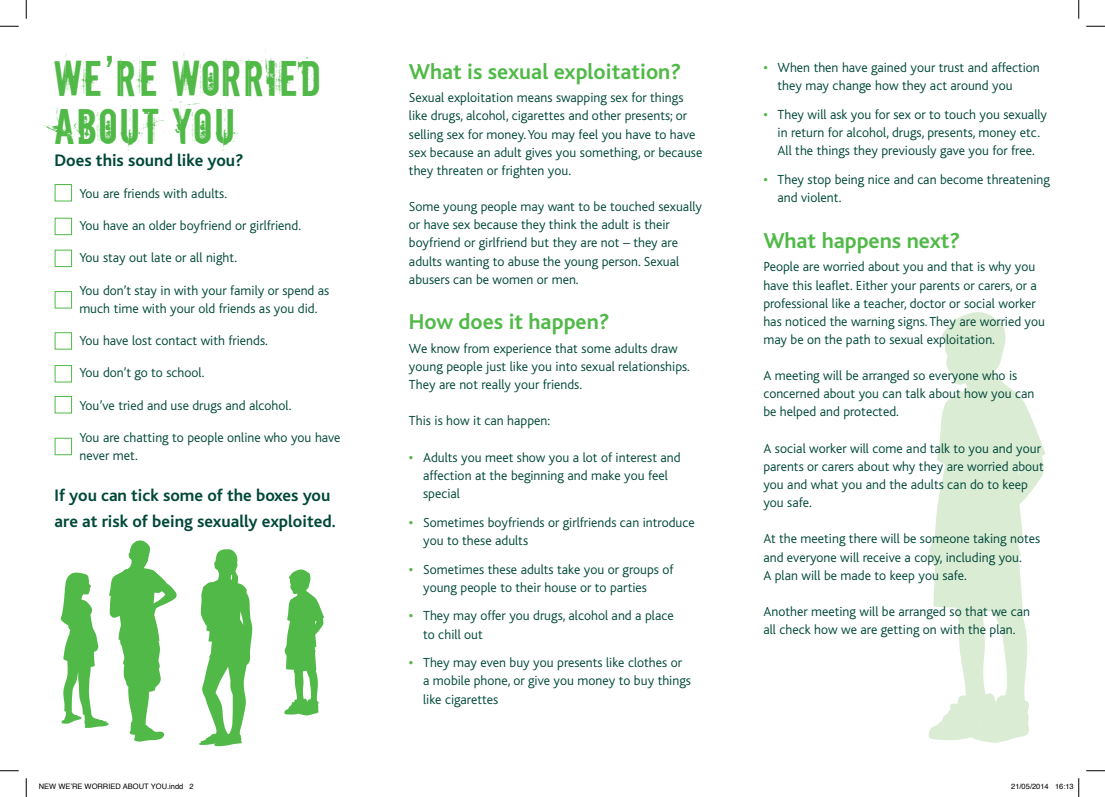
<style>
.page{position:relative;width:1105px;height:797px;background:#fff}
.page>*{position:absolute;margin:0;border:0;box-sizing:border-box;transform-origin:0 0}
.t1{font:47.5px/47.5px "Downcome";letter-spacing:.04em;color:#51b948}
.t2{font:700 22.5px "Bliss";color:#51b948}
.t3{font:700 17.5px/26.6px "Bliss";color:#004839}
.t4{font:300 13.75px/18.1px "Bliss";color:#004839}
.t5{font:7.5px "Helvetica";color:#000}
.s1{font-weight:700;color:#51b948}
</style>
<div class="page">
<img style="left:928px;top:312px;width:118px;height:431px">
<img style="left:60px;top:572px;width:44px;height:156px">
<img style="left:104px;top:540px;width:73px;height:202px">
<img style="left:199px;top:549px;width:54px;height:198px">
<img style="left:284px;top:569px;width:40px;height:147px">
<div style="left:55px;top:184px;width:17px;height:17px;border:1px solid #51b948"></div>
<div style="left:55px;top:218px;width:17px;height:17px;border:1px solid #51b948"></div>
<div style="left:55px;top:249px;width:17px;height:18px;border:1px solid #51b948"></div>
<div style="left:55px;top:291px;width:17px;height:17px;border:1px solid #51b948"></div>
<div style="left:55px;top:332px;width:17px;height:18px;border:1px solid #51b948"></div>
<div style="left:55px;top:365px;width:17px;height:17px;border:1px solid #51b948"></div>
<div style="left:55px;top:396px;width:17px;height:17px;border:1px solid #51b948"></div>
<div style="left:55px;top:438px;width:17px;height:17px;border:1px solid #51b948"></div>
<svg style="left:0;top:25px;width:19px;height:2px"></svg>
<svg style="left:1086px;top:25px;width:19px;height:2px"></svg>
<svg style="left:0;top:770px;width:19px;height:1px"></svg>
<svg style="left:1086px;top:770px;width:19px;height:1px"></svg>
<svg style="left:25px;top:0;width:2px;height:19px"></svg>
<svg style="left:25px;top:778px;width:2px;height:19px"></svg>
<svg style="left:1078px;top:0;width:1px;height:19px"></svg>
<svg style="left:1078px;top:778px;width:1px;height:19px"></svg>
<h1 class="t1" style="left:55px;top:53px;width:267px">We’re worrieD about you</h1>
<p class="t4" style="left:79px;top:184px;width:149px">You are friends with adults.</p>
<p class="t4" style="left:79px;top:216px;width:223px">You have an older boyfriend or girlfriend.</p>
<p class="t4" style="left:79px;top:249px;width:159px">You stay out late or all night.</p>
<p class="t4" style="left:79px;top:281px;width:251px">You don’t stay in with your family or spend as much time with your old friends as you did.</p>
<p class="t4" style="left:79px;top:331px;width:190px">You have lost contact with friends.</p>
<p class="t4" style="left:79px;top:364px;width:127px">You don’t go to school.</p>
<p class="t4" style="left:79px;top:396px;width:214px">You’ve tried and use drugs and alcohol.</p>
<p class="t4" style="left:79px;top:428px;width:263px">You are chatting to people online who you have never met.</p>
<p class="t3" style="left:55px;top:482px;width:283px">If you can tick some of the boxes you are at risk of being sexually exploited.</p>
<p class="t3" style="left:55px;top:148px;width:190px">Does this sound like you?</p>
<h2 class="t2" style="left:409px;top:60px;width:274px">What is sexual exploitation?</h2>
<p class="t4" style="left:409px;top:89px;width:295px">Sexual exploitation means swapping sex for things like drugs, alcohol, cigarettes and other presents; or selling sex for money. You may feel you have to have sex because an adult gives you something, or because they threaten or frighten you.</p>
<p class="t4" style="left:409px;top:198px;width:295px">Some young people may want to be touched sexually or have sex because they think the adult is their boyfriend or girlfriend but they are not – they are adults wanting to abuse the young person. Sexual abusers can be women or men.</p>
<h2 class="t2" style="left:409px;top:310px;width:202px">How does it happen?</h2>
<p class="t4" style="left:409px;top:339px;width:283px">We know from experience that some adults draw young people just like you into sexual relationships.<br>They are not really your friends.</p>
<p class="t4" style="left:409px;top:412px;width:143px">This is how it can happen:</p>
<p class="t4" style="left:423px;top:448px;width:259px;text-indent:-14px"><span class="s1">•</span> Adults you meet show you a lot of interest and affection at the beginning and make you feel special</p>
<p class="t4" style="left:423px;top:513px;width:273px;text-indent:-14px"><span class="s1">•</span> Sometimes boyfriends or girlfriends can introduce you to these adults</p>
<p class="t4" style="left:423px;top:560px;width:252px;text-indent:-14px"><span class="s1">•</span> Sometimes these adults take you or groups of young people to their house or to parties</p>
<p class="t4" style="left:423px;top:607px;width:252px;text-indent:-14px"><span class="s1">•</span> They may offer you drugs, alcohol and a place to chill out</p>
<p class="t4" style="left:423px;top:654px;width:269px;text-indent:-14px"><span class="s1">•</span> They may even buy you presents like clothes or a mobile phone, or give you money to buy things like cigarettes</p>
<p class="t4" style="left:777px;top:59px;width:264px;text-indent:-14px"><span class="s1">•</span> When then have gained your trust and affection they may change how they act around you</p>
<p class="t4" style="left:763px;top:106px;width:285px;text-align:center"><span class="s1">•</span> They will ask you for sex or to touch you sexually in return for alcohol, drugs, presents, money etc.<br>All the things they previously gave you for free.</p>
<p class="t4" style="left:777px;top:171px;width:274px;text-indent:-14px"><span class="s1">•</span> They stop being nice and can become threatening and violent.</p>
<h2 class="t2" style="left:763px;top:229px;width:198px">What happens next?</h2>
<p class="t4" style="left:763px;top:258px;width:283px">People are worried about you and that is why you have this leaflet. Either your parents or carers, or a professional like a teacher, doctor or social worker has noticed the warning signs. They are worried you may be on the path to sexual exploitation.</p>
<p class="t4" style="left:763px;top:367px;width:273px">A meeting will be arranged so everyone who is concerned about you can talk about how you can be helped and protected.</p>
<p class="t4" style="left:763px;top:439px;width:282px">A social worker will come and talk to you and your parents or carers about why they are worried about you and what you and the adults can do to keep you safe.</p>
<p class="t4" style="left:763px;top:530px;width:278px">At the meeting there will be someone taking notes and everyone will receive a copy, including you.<br>A plan will be made to keep you safe.</p>
<p class="t4" style="left:763px;top:602px;width:268px">Another meeting will be arranged so that we can all check how we are getting on with the plan.</p>
<p class="t5" style="left:39px;top:781px;width:157px">NEW WE’RE WORRIED ABOUT YOU.indd 2</p>
<p class="t5" style="left:1011px;top:781px;width:64px">21/05/2014 16:13</p>
</div>
